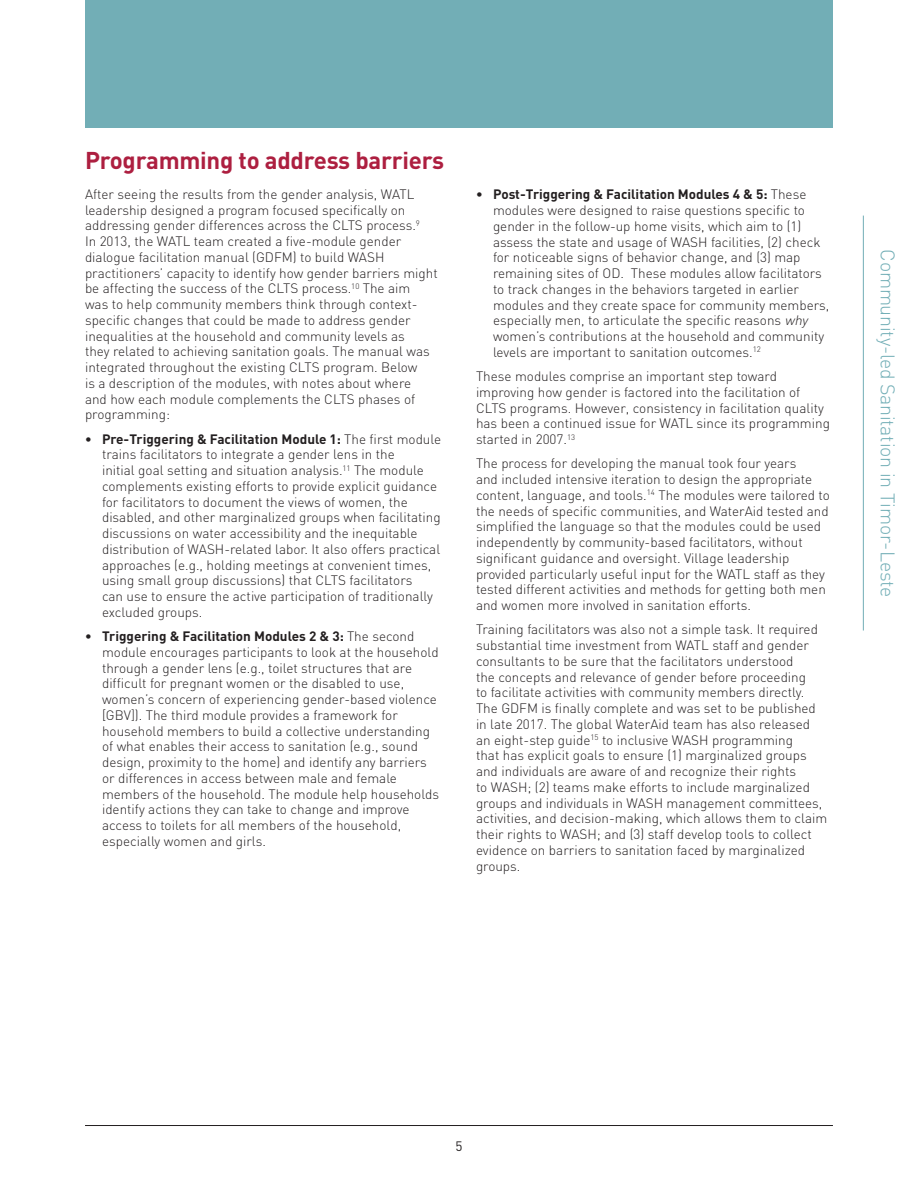
<style>
.page{position:relative;width:918px;height:1188px;background:#fff}
.page>*{position:absolute;margin:0;border:0;box-sizing:border-box;transform-origin:0 0}
._01__Body_Copy{font:700 24px "DIN";letter-spacing:-.01em;color:#ad1f40}
.t1{font:300 19.5px "DIN";letter-spacing:-.01em;color:#72aeb6}
._01__Body_Copy-2{font:300 13.5px/15.8px "DIN";color:#231f20}
.t2{font:13.5px "DIN";color:#231f20}
.s1{font-weight:700}
.s2{font-style:italic}
</style>
<div class="page">
<hr style="left:85px;top:1125px;width:748px;height:1px;background:#231f20">
<hr style="left:863px;top:216px;width:1px;height:415px;background:#72aeb6">
<div style="left:85px;top:0;width:748px;height:128px;background:#72aeb6"></div>
<p class="_01__Body_Copy" style="left:85px;top:144px;width:361px">Programming to address barriers</p>
<p class="_01__Body_Copy-2" style="left:85px;top:186px;width:354px">After seeing the results from the gender analysis, WATL leadership designed a program focused specifically on addressing gender differences across the CLTS process.<sup>9<br></sup>In 2013, the WATL team created a five-module gender dialogue facilitation manual (GDFM) to build WASH practitioners’ capacity to identify how gender barriers might be affecting the success of the CLTS process.<sup>10</sup> The aim<br>was to help community members think through context&shy;specific changes that could be made to address gender inequalities at the household and community levels as<br>they related to achieving sanitation goals. The manual was integrated throughout the existing CLTS program. Below<br>is a description of the modules, with notes about where<br>and how each module complements the CLTS phases of programming:</p>
<p class="_01__Body_Copy-2" style="left:102px;top:431px;width:341px;text-indent:-17px"><span class="s1">• Pre-Triggering &amp; Facilitation Module 1:</span> The first module trains facilitators to integrate a gender lens in the<br>initial goal setting and situation analysis.<sup>11</sup> The module complements existing efforts to provide explicit guidance for facilitators to document the views of women, the disabled, and other marginalized groups when facilitating discussions on water accessibility and the inequitable distribution of WASH-related labor. It also offers practical approaches (e.g., holding meetings at convenient times, using small group discussions) that CLTS facilitators<br>can use to ensure the active participation of traditionally excluded groups.</p>
<p class="_01__Body_Copy-2" style="left:102px;top:628px;width:339px;text-indent:-17px"><span class="s1">• Triggering &amp; Facilitation Modules 2 &amp; 3:</span> The second module encourages participants to look at the household through a gender lens (e.g., toilet structures that are difficult for pregnant women or the disabled to use, women’s concern of experiencing gender-based violence [GBV]). The third module provides a framework for household members to build a collective understanding of what enables their access to sanitation (e.g., sound design, proximity to the home) and identify any barriers or differences in access between male and female members of the household. The module help households identify actions they can take to change and improve access to toilets for all members of the household, especially women and girls.</p>
<p class="_01__Body_Copy-2" style="left:493px;top:186px;width:338px;text-indent:-17px"><span class="s1">• Post-Triggering &amp; Facilitation Modules 4 &amp; 5:</span> These modules were designed to raise questions specific to gender in the follow-up home visits, which aim to (1) assess the state and usage of WASH facilities, (2) check for noticeable signs of behavior change, and (3) map remaining sites of OD. These modules allow facilitators to track changes in the behaviors targeted in earlier modules and they create space for community members, especially men, to articulate the specific reasons <span class="s2">why </span>women’s contributions at the household and community levels are important to sanitation outcomes.<sup>12</sup></p>
<p class="_01__Body_Copy-2" style="left:476px;top:368px;width:355px">These modules comprise an important step toward improving how gender is factored into the facilitation of CLTS programs. However, consistency in facilitation quality has been a continued issue for WATL since its programming started in 2007.<sup>13</sup></p>
<p class="_01__Body_Copy-2" style="left:476px;top:455px;width:355px">The process for developing the manual took four years<br>and included intensive iteration to design the appropriate content, language, and tools.<sup>14</sup> The modules were tailored to the needs of specific communities, and WaterAid tested and simplified the language so that the modules could be used independently by community-based facilitators, without significant guidance and oversight. Village leadership provided particularly useful input for the WATL staff as they tested different activities and methods for getting both men and women more involved in sanitation efforts.</p>
<p class="_01__Body_Copy-2" style="left:476px;top:621px;width:353px">Training facilitators was also not a simple task. It required substantial time investment from WATL staff and gender consultants to be sure that the facilitators understood<br>the concepts and relevance of gender before proceeding<br>to facilitate activities with community members directly.<br>The GDFM is finally complete and was set to be published in late 2017. The global WaterAid team has also released an eight-step guide<sup>15</sup> to inclusive WASH programming<br>that has explicit goals to ensure (1) marginalized groups and individuals are aware of and recognize their rights<br>to WASH; (2) teams make efforts to include marginalized groups and individuals in WASH management committees, activities, and decision-making, which allows them to claim their rights to WASH; and (3) staff develop tools to collect evidence on barriers to sanitation faced by marginalized groups.</p>
<h2 class="t1" style="left:900px;top:249px;width:349px;rotate:90deg">Community-led Sanitation in Timor-Leste</h2>
<p class="t2" style="left:455px;top:1138px;width:9px">5</p>
</div>
